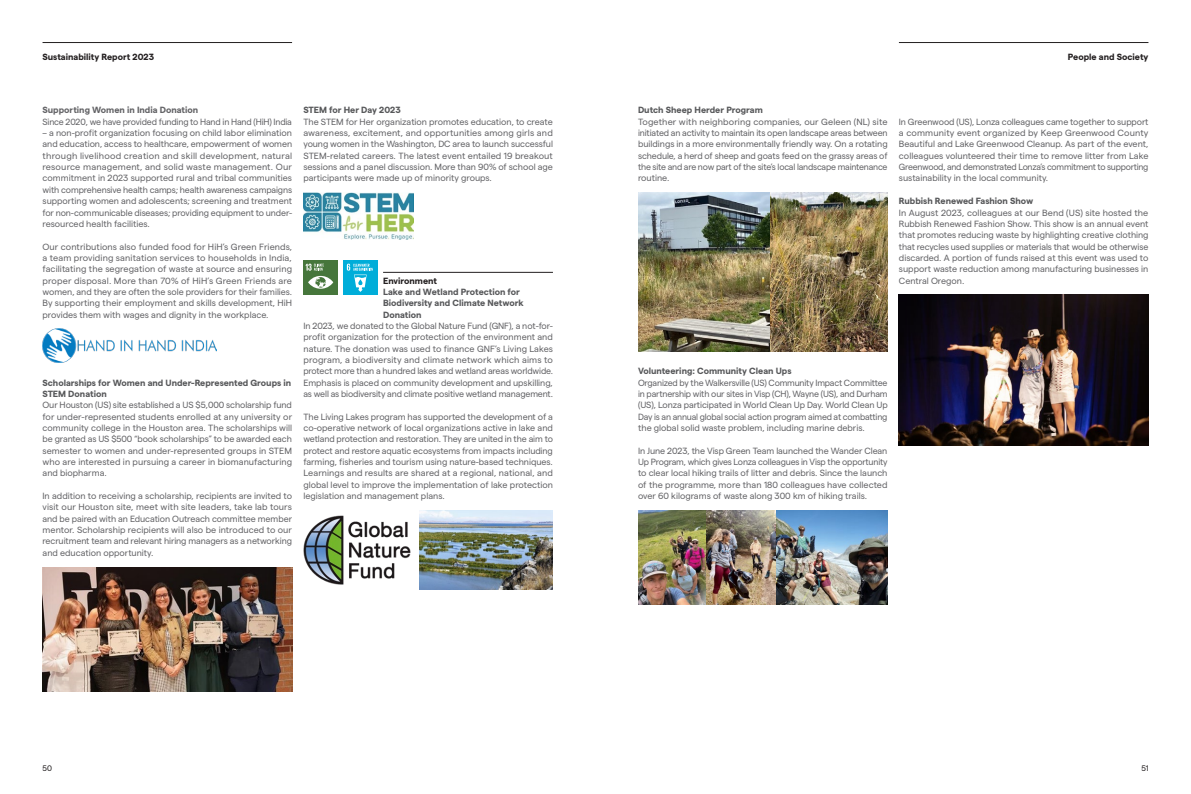
<style>
.page{position:relative;width:1191px;height:794px;background:#fff}
.page>*{position:absolute;margin:0;border:0;box-sizing:border-box;transform-origin:0 0}
._2020_Body_Text{font:9px/11.3px "Matter";color:#636366;text-align:justify}
._2020_Body_Text_-_Sub-header_3{font:700 9px/11.3px "Matter";color:#57585a}
._2020_Body_Text-2{font:9px "Matter";letter-spacing:-.02em;color:#636366}
._2020_Body_Text_-_Sub-sub-sub_Header{font:700 9px "Matter";color:#231f20}
._2020_Body_Text_-_Sub-sub-sub_Header-2{font:700 9px "Matter";color:#636366}
.t1{font:8px "Matter";color:#231f20}
</style>
<div class="page">
<hr style="left:383px;top:272px;width:170px;height:1px;background:#231f20">
<img style="left:638px;top:510px;width:249px;height:94px">
<img style="left:43px;top:329px;width:173px;height:34px">
<img style="left:43px;top:567px;width:249px;height:125px">
<div style="left:343px;top:261px;width:34px;height:34px;background:#00add9"></div>
<svg style="left:347px;top:264px;width:26px;height:28px"></svg>
<div style="left:303px;top:261px;width:34px;height:34px;background:#46763b"></div>
<svg style="left:306px;top:264px;width:27px;height:25px"></svg>
<img style="left:420px;top:510px;width:133px;height:80px">
<img style="left:638px;top:193px;width:249px;height:158px">
<img style="left:303px;top:515px;width:108px;height:70px">
<img style="left:899px;top:295px;width:249px;height:151px">
<img style="left:303px;top:193px;width:111px;height:47px">
<hr style="left:899px;top:42px;width:249px;height:1px;background:#231f20">
<hr style="left:43px;top:42px;width:249px;height:1px;background:#231f20">
<p class="_2020_Body_Text_-_Sub-sub-sub_Header" style="left:43px;top:50px;width:113px">Sustainability Report 2023</p>
<p class="_2020_Body_Text_-_Sub-sub-sub_Header" style="left:1068px;top:50px;width:82px">People and Society</p>
<p class="_2020_Body_Text_-_Sub-sub-sub_Header-2" style="left:43px;top:104px;width:157px">Supporting Women in India Donation</p>
<p class="_2020_Body_Text-2" style="left:43px;top:115px;width:251px">Since 2020, we have provided funding to Hand in Hand (HiH) India</p>
<p class="_2020_Body_Text" style="left:43px;top:127px;width:251px">– a non-profit organization focusing on child labor elimination and education, access to healthcare, empowerment of women through livelihood creation and skill development, natural resource management, and solid waste management. Our commitment in 2023 supported rural and tribal communities with comprehensive health camps; health awareness campaigns supporting women and adolescents; screening and treatment for non-communicable diseases; providing equipment to under&shy;resourced health facilities.</p>
<p class="_2020_Body_Text" style="left:43px;top:240px;width:251px">Our contributions also funded food for HiH’s Green Friends, a team providing sanitation services to households in India, facilitating the segregation of waste at source and ensuring proper disposal. More than 70% of HiH’s Green Friends are women, and they are often the sole providers for their families.<br>By supporting their employment and skills development, HiH provides them with wages and dignity in the workplace.</p>
<p class="_2020_Body_Text_-_Sub-header_3" style="left:43px;top:376px;width:250px">Scholarships for Women and Under-Represented Groups in<br>STEM Donation</p>
<p class="_2020_Body_Text" style="left:43px;top:399px;width:251px">Our Houston (US) site established a US $5,000 scholarship fund for under-represented students enrolled at any university or community college in the Houston area. The scholarships will be granted as US $500 “book scholarships” to be awarded each semester to women and under-represented groups in STEM who are interested in pursuing a career in biomanufacturing and biopharma.</p>
<p class="_2020_Body_Text" style="left:43px;top:489px;width:251px">In addition to receiving a scholarship, recipients are invited to visit our Houston site, meet with site leaders, take lab tours and be paired with an Education Outreach committee member mentor. Scholarship recipients will also be introduced to our recruitment team and relevant hiring managers as a networking and education opportunity.</p>
<p class="_2020_Body_Text_-_Sub-header_3" style="left:303px;top:104px;width:99px">STEM for Her Day 2023</p>
<p class="_2020_Body_Text" style="left:303px;top:115px;width:251px">The STEM for Her organization promotes education, to create awareness, excitement, and opportunities among girls and young women in the Washington, DC area to launch successful STEM-related careers. The latest event entailed 19 breakout sessions and a panel discussion. More than 90% of school age participants were made up of minority groups.</p>
<p class="_2020_Body_Text_-_Sub-sub-sub_Header" style="left:383px;top:274px;width:55px">Environment</p>
<p class="_2020_Body_Text_-_Sub-header_3" style="left:383px;top:285px;width:142px">Lake and Wetland Protection for<br>Biodiversity and Climate Network<br>Donation</p>
<p class="_2020_Body_Text" style="left:303px;top:319px;width:251px">In 2023, we donated to the Global Nature Fund (GNF), a not-for&shy;profit organization for the protection of the environment and nature. The donation was used to finance GNF’s Living Lakes program, a biodiversity and climate network which aims to protect more than a hundred lakes and wetland areas worldwide.<br>Emphasis is placed on community development and upskilling, as well as biodiversity and climate positive wetland management.</p>
<p class="_2020_Body_Text" style="left:303px;top:410px;width:251px">The Living Lakes program has supported the development of a co-operative network of local organizations active in lake and wetland protection and restoration. They are united in the aim to protect and restore aquatic ecosystems from impacts including farming, fisheries and tourism using nature-based techniques.<br>Learnings and results are shared at a regional, national, and global level to improve the implementation of lake protection legislation and management plans.</p>
<p class="_2020_Body_Text_-_Sub-header_3" style="left:638px;top:104px;width:126px">Dutch Sheep Herder Program</p>
<p class="_2020_Body_Text" style="left:638px;top:115px;width:251px">Together with neighboring companies, our Geleen (NL) site initiated an activity to maintain its open landscape areas between buildings in a more environmentally friendly way. On a rotating schedule, a herd of sheep and goats feed on the grassy areas of the site and are now part of the site’s local landscape maintenance routine.</p>
<p class="_2020_Body_Text" style="left:899px;top:115px;width:251px">In Greenwood (US), Lonza colleagues came together to support a community event organized by Keep Greenwood County Beautiful and Lake Greenwood Cleanup. As part of the event, colleagues volunteered their time to remove litter from Lake Greenwood, and demonstrated Lonza’s commitment to supporting sustainability in the local community.</p>
<p class="_2020_Body_Text_-_Sub-header_3" style="left:899px;top:194px;width:136px">Rubbish Renewed Fashion Show</p>
<p class="_2020_Body_Text" style="left:899px;top:206px;width:251px">In August 2023, colleagues at our Bend (US) site hosted the Rubbish Renewed Fashion Show. This show is an annual event that promotes reducing waste by highlighting creative clothing that recycles used supplies or materials that would be otherwise discarded. A portion of funds raised at this event was used to support waste reduction among manufacturing businesses in Central Oregon.</p>
<p class="_2020_Body_Text_-_Sub-header_3" style="left:638px;top:365px;width:155px">Volunteering: Community Clean Ups</p>
<p class="_2020_Body_Text" style="left:638px;top:376px;width:251px">Organized by the Walkersville (US) Community Impact Committee in partnership with our sites in Visp (CH), Wayne (US), and Durham (US), Lonza participated in World Clean Up Day. World Clean Up Day is an annual global social action program aimed at combatting the global solid waste problem, including marine debris.</p>
<p class="_2020_Body_Text" style="left:638px;top:444px;width:251px">In June 2023, the Visp Green Team launched the Wander Clean Up Program, which gives Lonza colleagues in Visp the opportunity to clear local hiking trails of litter and debris. Since the launch of the programme, more than 180 colleagues have collected over 60 kilograms of waste along 300 km of hiking trails.</p>
<p class="t1" style="left:43px;top:762px;width:11px">50</p>
<p class="t1" style="left:1141px;top:762px;width:9px">51</p>
</div>
